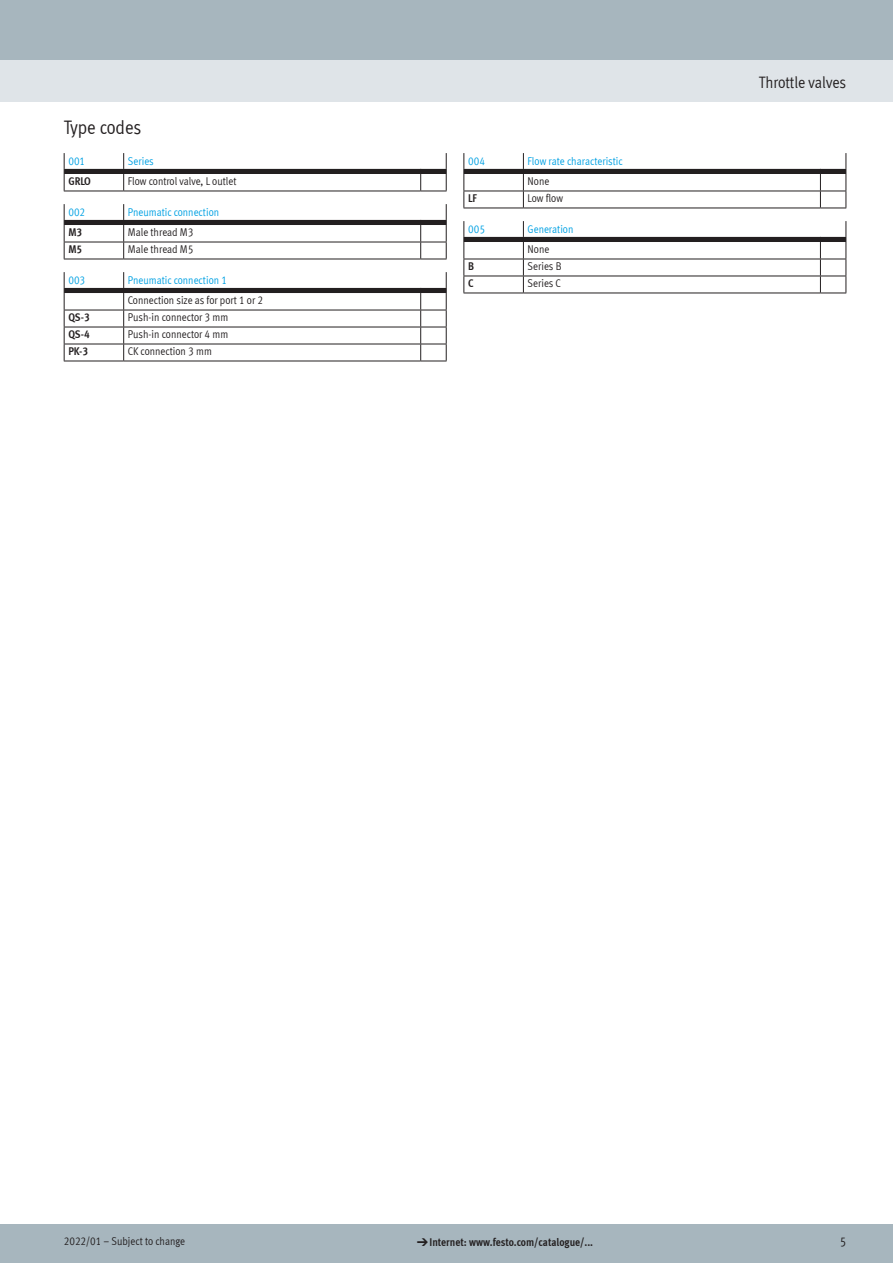
<style>
.page{position:relative;width:893px;height:1263px;background:#fff}
.page>*{position:absolute;margin:0;border:0;box-sizing:border-box;transform-origin:0 0}
.t1{font:19.5px "Meta Cond LF";color:#231f20}
.t2{font:16.5px "Meta Cond LF";letter-spacing:-.005em;color:#231f20}
.t3{font:12.75px "Meta Cond LF";color:#231f20}
.t4{font:11.25px "Meta Cond LF";color:#231f20}
.t5{font:11.25px "Meta Cond LF";color:#00a1e3}
.t6{font:700 11.25px "Meta Cond LF";letter-spacing:-.005em;color:#231f20}
.s1{font-family:"Meto Pict 182";font-weight:400}
</style>
<div class="page">
<div style="left:0;top:1225px;width:893px;height:38px;background:#a7b6be"></div>
<div style="left:0;top:60px;width:893px;height:42px;background:#dfe4e8"></div>
<div style="left:0;top:0;width:893px;height:60px;background:#a7b6be"></div>
<svg style="left:64px;top:153px;width:383px;height:39px"></svg>
<svg style="left:64px;top:204px;width:383px;height:56px"></svg>
<svg style="left:64px;top:272px;width:383px;height:90px"></svg>
<svg style="left:463px;top:153px;width:384px;height:56px"></svg>
<svg style="left:463px;top:221px;width:384px;height:73px"></svg>
<h1 class="t1" style="left:64px;top:116px;width:79px">Type codes</h1>
<p class="t5" style="left:68px;top:154px;width:18px">001</p>
<p class="t5" style="left:128px;top:154px;width:27px">Series</p>
<p class="t6" style="left:68px;top:174px;width:24px">GRLO</p>
<p class="t4" style="left:128px;top:174px;width:110px">Flow control valve, L outlet</p>
<p class="t5" style="left:68px;top:205px;width:18px">002</p>
<p class="t5" style="left:128px;top:205px;width:93px">Pneumatic connection</p>
<p class="t6" style="left:68px;top:225px;width:15px">M3</p>
<p class="t4" style="left:128px;top:225px;width:67px">Male thread M3</p>
<p class="t6" style="left:68px;top:242px;width:15px">M5</p>
<p class="t4" style="left:128px;top:242px;width:67px">Male thread M5</p>
<p class="t5" style="left:68px;top:273px;width:18px">003</p>
<p class="t5" style="left:128px;top:273px;width:101px">Pneumatic connection 1</p>
<p class="t4" style="left:128px;top:293px;width:137px">Connection size as for port 1 or 2</p>
<p class="t6" style="left:68px;top:310px;width:23px">QS-3</p>
<p class="t4" style="left:128px;top:310px;width:102px">Push-in connector 3 mm</p>
<p class="t6" style="left:68px;top:327px;width:23px">QS-4</p>
<p class="t4" style="left:128px;top:327px;width:102px">Push-in connector 4 mm</p>
<p class="t6" style="left:68px;top:344px;width:21px">PK-3</p>
<p class="t4" style="left:128px;top:344px;width:85px">CK connection 3 mm</p>
<p class="t5" style="left:468px;top:154px;width:18px">004</p>
<p class="t5" style="left:528px;top:154px;width:97px">Flow rate characteristic</p>
<p class="t4" style="left:528px;top:174px;width:23px">None</p>
<p class="t6" style="left:468px;top:191px;width:10px">LF</p>
<p class="t4" style="left:528px;top:191px;width:37px">Low flow</p>
<p class="t5" style="left:468px;top:222px;width:18px">005</p>
<p class="t5" style="left:528px;top:222px;width:47px">Generation</p>
<p class="t4" style="left:528px;top:242px;width:23px">None</p>
<p class="t6" style="left:468px;top:259px;width:7px">B</p>
<p class="t4" style="left:528px;top:259px;width:35px">Series B</p>
<p class="t6" style="left:468px;top:276px;width:7px">C</p>
<p class="t4" style="left:528px;top:276px;width:35px">Series C</p>
<h2 class="t2" style="left:759px;top:72px;width:89px">Throttle valves</h2>
<p class="t4" style="left:64px;top:1234px;width:123px">2022/01 – Subject to change</p>
<p class="t6" style="left:417px;top:1235px;width:178px"><span class="s1">d</span>Internet: www.festo.com/catalogue/...</p>
<p class="t3" style="left:840px;top:1234px;width:8px">5</p>
</div>
